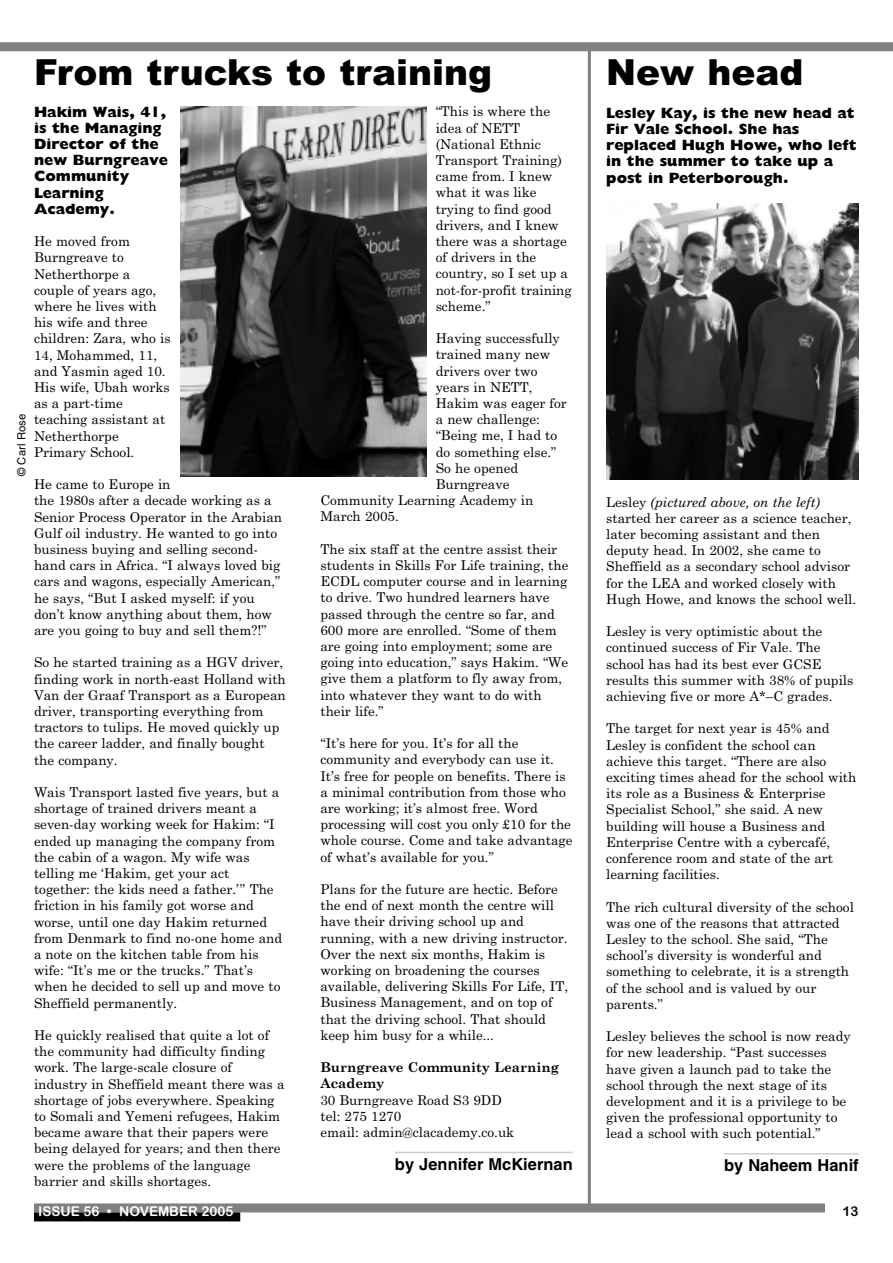
<style>
.page{position:relative;width:893px;height:1263px;background:#fff}
.page>*{position:absolute;margin:0;border:0;box-sizing:border-box;transform-origin:0 0}
.t1{font:900 36px "Arial";color:#000}
.t2{font:700 16.5px "Helvetica";color:#000}
.t3{font:800 15px/16.2px "Gill Sans";color:#000}
.t4{font:13.5px/16.2px "Century Schoolbook";color:#000}
.t5{font:700 13.5px/16.2px "Century Schoolbook";color:#000}
.t6{font:13.5px "Arial Rounded MT Bold";color:#fff}
.t7{font:13.5px "Arial Rounded MT Bold";color:#000}
.t8{font:11.25px "Helvetica";color:#000}
.s1{font-style:italic}
</style>
<div class="page">
<div style="left:34px;top:1203px;width:791px;height:9px;background:#808080"></div>
<div style="left:34px;top:1212px;width:206px;height:9px;background:#000"></div>
<div style="left:0;top:42px;width:893px;height:9px;background:#808080"></div>
<hr style="left:395px;top:1152px;width:178px;height:1px;background:#ccc">
<img style="left:180px;top:106px;width:247px;height:370px">
<hr style="left:724px;top:1153px;width:135px;height:1px;background:#ccc">
<img style="left:606px;top:203px;width:253px;height:276px">
<hr style="left:588px;top:48px;width:3px;height:1160px;background:#808080">
<p class="t8" style="left:17px;top:476px;width:64px;rotate:-90deg">© Carl Rose</p>
<h1 class="t1" style="left:34px;top:51px;width:460px">From trucks to training</h1>
<p class="t3" style="left:34px;top:103px;width:136px">Hakim Wais, 41, is the Managing<br>Director of the new Burngreave<br>Community<br>Learning<br>Academy.</p>
<p class="t4" style="left:34px;top:233px;width:138px">He moved from<br>Burngreave to<br>Netherthorpe a couple of years ago, where he lives with his wife and three children: Zara, who is<br>14, Mohammed, 11, and Yasmin aged 10.<br>His wife, Ubah works as a part-time teaching assistant at<br>Netherthorpe<br>Primary School.</p>
<p class="t4" style="left:34px;top:476px;width:250px">He came to Europe in<br>the 1980s after a decade working as a Senior Process Operator in the Arabian Gulf oil industry. He wanted to go into business buying and selling second&shy;hand cars in Africa. “I always loved big cars and wagons, especially American,” he says, “But I asked myself: if you don’t know anything about them, how are you going to buy and sell them?!”</p>
<p class="t4" style="left:34px;top:655px;width:253px">So he started training as a HGV driver, finding work in north-east Holland with Van der Graaf Transport as a European driver, transporting everything from tractors to tulips. He moved quickly up the career ladder, and finally bought the company.</p>
<p class="t4" style="left:34px;top:784px;width:250px">Wais Transport lasted five years, but a shortage of trained drivers meant a seven-day working week for Hakim: “I ended up managing the company from the cabin of a wagon. My wife was telling me ‘Hakim, get your act together: the kids need a father.’” The friction in his family got worse and worse, until one day Hakim returned from Denmark to find no-one home and a note on the kitchen table from his wife: “It’s me or the trucks.” That’s when he decided to sell up and move to Sheffield permanently.</p>
<p class="t4" style="left:34px;top:1027px;width:252px">He quickly realised that quite a lot of the community had difficulty finding work. The large-scale closure of industry in Sheffield meant there was a shortage of jobs everywhere. Speaking to Somali and Yemeni refugees, Hakim became aware that their papers were being delayed for years; and then there were the problems of the language barrier and skills shortages.</p>
<p class="t4" style="left:436px;top:104px;width:138px">“This is where the idea of NETT (National Ethnic<br>Transport Training) came from. I knew what it was like trying to find good drivers, and I knew there was a shortage of drivers in the country, so I set up a not-for-profit training scheme.”</p>
<p class="t4" style="left:436px;top:330px;width:126px">Having successfully</p>
<p class="t4" style="left:436px;top:347px;width:116px">trained many new</p>
<p class="t4" style="left:436px;top:363px;width:103px">drivers over two</p>
<p class="t4" style="left:436px;top:379px;width:99px">years in NETT,</p>
<p class="t4" style="left:436px;top:395px;width:133px">Hakim was eager for</p>
<p class="t4" style="left:436px;top:411px;width:106px">a new challenge:</p>
<p class="t4" style="left:436px;top:428px;width:123px">“Being me, I had to</p>
<p class="t4" style="left:436px;top:444px;width:122px">do something else.”</p>
<p class="t4" style="left:436px;top:460px;width:84px">So he opened</p>
<p class="t4" style="left:436px;top:476px;width:75px">Burngreave</p>
<p class="t4" style="left:320px;top:492px;width:214px">Community Learning Academy in</p>
<p class="t4" style="left:320px;top:509px;width:80px">March 2005.</p>
<p class="t4" style="left:320px;top:541px;width:250px">The six staff at the centre assist their students in Skills For Life training, the ECDL computer course and in learning to drive. Two hundred learners have passed through the centre so far, and 600 more are enrolled. “Some of them are going into employment; some are going into education,” says Hakim. “We give them a platform to fly away from, into whatever they want to do with their life.”</p>
<p class="t4" style="left:320px;top:735px;width:254px">“It’s here for you. It’s for all the community and everybody can use it.<br>It’s free for people on benefits. There is a minimal contribution from those who are working; it’s almost free. Word processing will cost you only £10 for the whole course. Come and take advantage of what’s available for you.”</p>
<p class="t4" style="left:320px;top:881px;width:249px">Plans for the future are hectic. Before the end of next month the centre will have their driving school up and running, with a new driving instructor.<br>Over the next six months, Hakim is working on broadening the courses available, delivering Skills For Life, IT, Business Management, and on top of that the driving school. That should keep him busy for a while...</p>
<p class="t5" style="left:320px;top:1059px;width:240px">Burngreave Community Learning<br>Academy</p>
<p class="t4" style="left:320px;top:1092px;width:195px">30 Burngreave Road S3 9DD tel: 275 1270<br>email: admin@clacademy.co.uk</p>
<p class="t2" style="left:395px;top:1157px;width:179px">by Jennifer McKiernan</p>
<h1 class="t1" style="left:606px;top:52px;width:199px">New head</h1>
<p class="t3" style="left:606px;top:104px;width:252px">Lesley Kay, is the new head at<br>Fir Vale School. She has replaced Hugh Howe, who left in the summer to take up a post in Peterborough.</p>
<p class="t4" style="left:606px;top:494px;width:252px">Lesley <span class="s1">(pictured above, on the left) </span>started her career as a science teacher, later becoming assistant and then deputy head. In 2002, she came to Sheffield as a secondary school advisor for the LEA and worked closely with Hugh Howe, and knows the school well.</p>
<p class="t4" style="left:606px;top:623px;width:249px">Lesley is very optimistic about the continued success of Fir Vale. The school has had its best ever GCSE results this summer with 38% of pupils achieving five or more A*–C grades.</p>
<p class="t4" style="left:606px;top:721px;width:252px">The target for next year is 45% and Lesley is confident the school can achieve this target. “There are also exciting times ahead for the school with its role as a Business &amp; Enterprise Specialist School,” she said. A new building will house a Business and Enterprise Centre with a cybercafé, conference room and state of the art learning facilities.</p>
<p class="t4" style="left:606px;top:899px;width:249px">The rich cultural diversity of the school was one of the reasons that attracted Lesley to the school. She said, “The school’s diversity is wonderful and something to celebrate, it is a strength of the school and is valued by our parents.”</p>
<p class="t4" style="left:606px;top:1028px;width:246px">Lesley believes the school is now ready for new leadership. “Past successes have given a launch pad to take the school through the next stage of its development and it is a privilege to be given the professional opportunity to lead a school with such potential.”</p>
<p class="t2" style="left:724px;top:1159px;width:136px">by Naheem Hanif</p>
<p class="t6" style="left:38px;top:1203px;width:197px">ISSUE 56 • NOVEMBER 2005</p>
<p class="t7" style="left:842px;top:1203px;width:18px">13</p>
</div>
